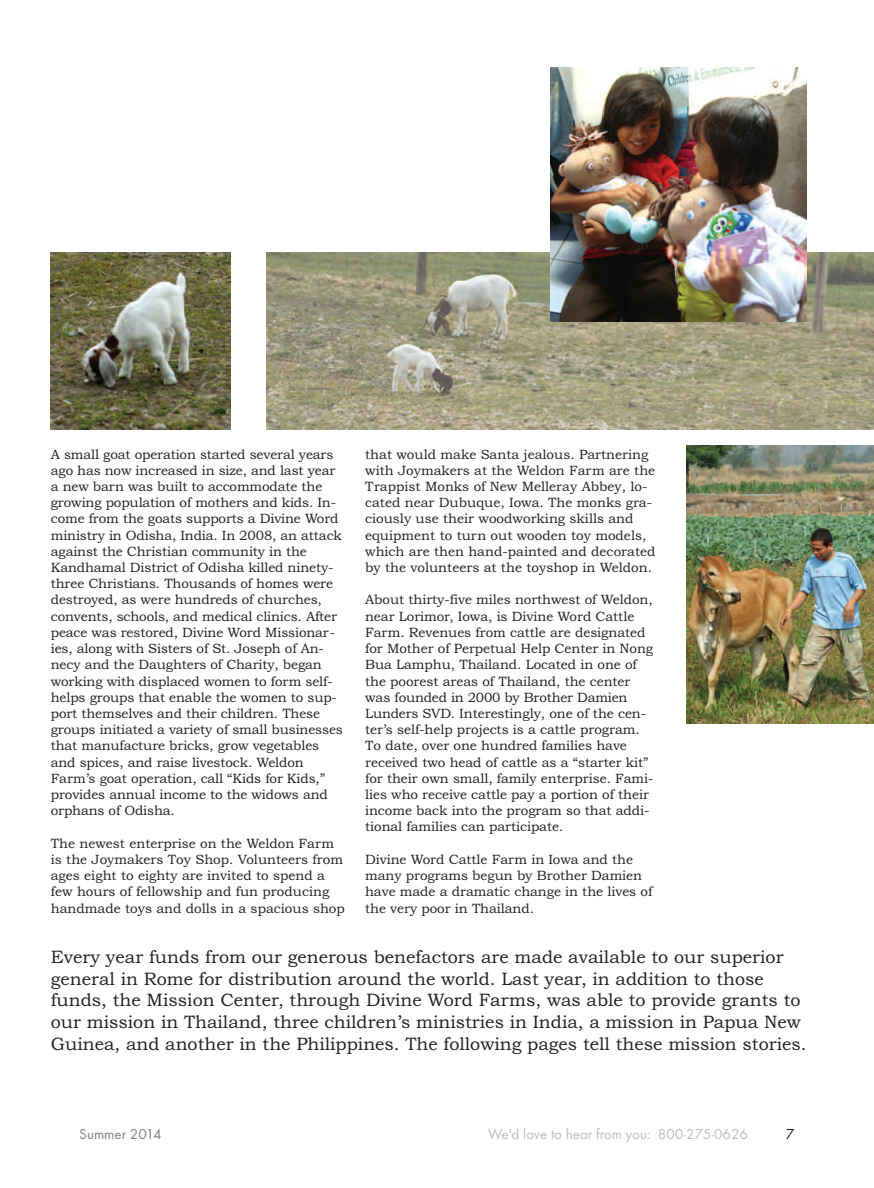
<style>
.page{position:relative;width:874px;height:1188px;background:#fff}
.page>*{position:absolute;margin:0;border:0;box-sizing:border-box;transform-origin:0 0}
.t1{font:18px/21.6px "Bookman Old Style";color:#231f20}
.t2{font:15px "Futura T";color:#bcbdc0}
.t3{font:15px "Futura T";color:#808285}
.t4{font:15px "Futura T";color:#231f20}
.t5{font:13.5px/16.2px "Bookman Old Style";letter-spacing:-.005em;color:#231f20}
</style>
<div class="page">
<img style="left:51px;top:252px;width:179px;height:177px">
<img style="left:266px;top:252px;width:608px;height:177px">
<img style="left:550px;top:68px;width:257px;height:253px">
<img style="left:687px;top:446px;width:187px;height:277px">
<p class="t5" style="left:51px;top:445px;width:294px">A small goat operation started several years ago has now increased in size, and last year a new barn was built to accommodate the growing population of mothers and kids. In&shy;come from the goats supports a Divine Word ministry in Odisha, India. In 2008, an attack against the Christian community in the Kandhamal District of Odisha killed ninety&shy;three Christians. Thousands of homes were destroyed, as were hundreds of churches, convents, schools, and medical clinics. After peace was restored, Divine Word Missionar&shy;ies, along with Sisters of St. Joseph of An&shy;necy and the Daughters of Charity, began working with displaced women to form self&shy;helps groups that enable the women to sup&shy;port themselves and their children. These groups initiated a variety of small businesses that manufacture bricks, grow vegetables and spices, and raise livestock. Weldon Farm’s goat operation, call “Kids for Kids,” provides annual income to the widows and orphans of Odisha.</p>
<p class="t5" style="left:51px;top:834px;width:296px">The newest enterprise on the Weldon Farm is the Joymakers Toy Shop. Volunteers from ages eight to eighty are invited to spend a few hours of fellowship and fun producing handmade toys and dolls in a spacious shop</p>
<p class="t5" style="left:365px;top:445px;width:292px">that would make Santa jealous. Partnering with Joymakers at the Weldon Farm are the Trappist Monks of New Melleray Abbey, lo&shy;cated near Dubuque, Iowa. The monks gra&shy;ciously use their woodworking skills and equipment to turn out wooden toy models, which are then hand-painted and decorated by the volunteers at the toyshop in Weldon.</p>
<p class="t5" style="left:365px;top:591px;width:290px">About thirty-five miles northwest of Weldon, near Lorimor, Iowa, is Divine Word Cattle Farm. Revenues from cattle are designated for Mother of Perpetual Help Center in Nong Bua Lamphu, Thailand. Located in one of the poorest areas of Thailand, the center was founded in 2000 by Brother Damien Lunders SVD. Interestingly, one of the cen&shy;ter’s self-help projects is a cattle program.<br>To date, over one hundred families have received two head of cattle as a “starter kit” for their own small, family enterprise. Fami&shy;lies who receive cattle pay a portion of their income back into the program so that addi&shy;tional families can participate.</p>
<p class="t5" style="left:365px;top:850px;width:289px">Divine Word Cattle Farm in Iowa and the many programs begun by Brother Damien have made a dramatic change in the lives of the very poor in Thailand.</p>
<p class="t1" style="left:51px;top:945px;width:757px">Every year funds from our generous benefactors are made available to our superior general in Rome for distribution around the world. Last year, in addition to those funds, the Mission Center, through Divine Word Farms, was able to provide grants to our mission in Thailand, three children’s ministries in India, a mission in Papua New Guinea, and another in the Philippines. The following pages tell these mission stories.</p>
<p class="t3" style="left:79px;top:1124px;width:84px">Summer 2014</p>
<p class="t2" style="left:488px;top:1124px;width:262px">We'd love to hear from you: 800-275-0626</p>
<p class="t4" style="left:786px;top:1125px;width:10px">7</p>
</div>
